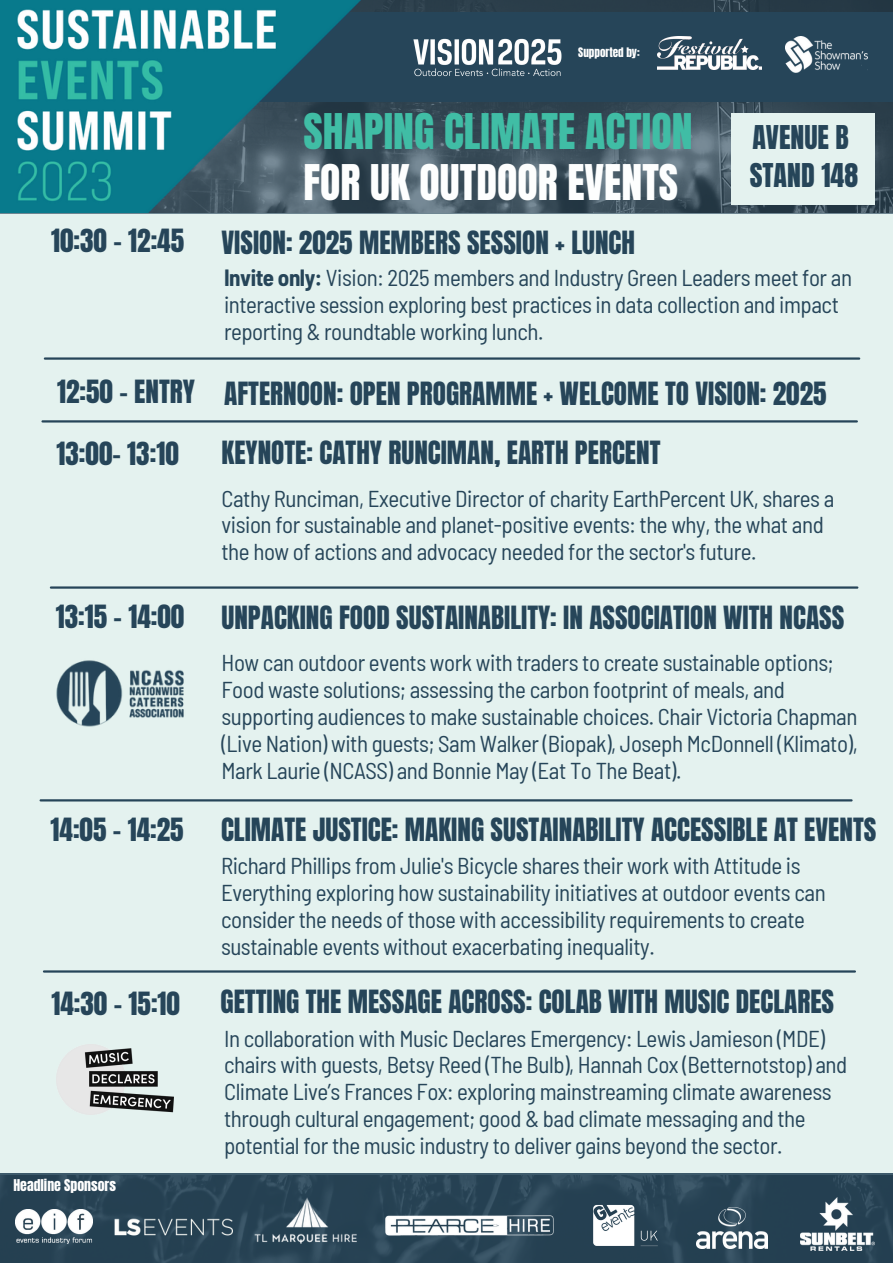
<style>
.page{position:relative;width:893px;height:1264px;background:#fff}
.page>*{position:absolute;margin:0;border:0;box-sizing:border-box;transform-origin:0 0}
.t1{font:41.85px "Anton";color:#40bda5}
.t2{font:41.85px "Anton";color:#fdfefe}
.t3{font:27.9px "Anton";color:#264559}
.t4{font:27.15px "Anton";color:#264559}
.t5{font:semi-condensed 22.95px/26.8px "Barlow";letter-spacing:-.02em;color:#264559}
.t6{font:13.8px "Anton";color:#fff}
.t7{font:11.1px "Anton";color:#fff}
.s1{font-weight:700}
</style>
<div class="page">
<div style="left:0;top:0;width:892px;height:1262px;background:#e4f2ef"></div>
<hr style="left:51px;top:586px;width:806px;height:2px;background:#264559">
<hr style="left:41px;top:799px;width:810px;height:2px;background:#264559">
<hr style="left:45px;top:357px;width:814px;height:3px;background:#264559">
<hr style="left:42px;top:420px;width:814px;height:2px;background:#264559">
<svg style="left:0;top:0;width:892px;height:214px;background:#405360"></svg>
<div style="left:5px;top:12px;width:887px;height:90px;background:#264559"></div>
<img style="left:0;top:0;width:369px;height:212px">
<img style="left:413px;top:38px;width:149px;height:39px">
<img style="left:785px;top:37px;width:82px;height:35px">
<img style="left:657px;top:37px;width:104px;height:32px">
<svg style="left:0;top:1173px;width:892px;height:89px;background:#294556"></svg>
<hr style="left:44px;top:970px;width:810px;height:2px;background:#264559">
<img style="left:56px;top:1044px;width:117px;height:70px">
<img style="left:246px;top:1195px;width:119px;height:55px">
<img style="left:16px;top:1209px;width:76px;height:34px">
<img style="left:384px;top:1214px;width:170px;height:21px">
<img style="left:591px;top:1203px;width:68px;height:44px">
<img style="left:696px;top:1207px;width:71px;height:41px">
<img style="left:800px;top:1197px;width:74px;height:52px">
<img style="left:114px;top:1214px;width:119px;height:27px">
<img style="left:56px;top:660px;width:128px;height:67px">
<div style="left:731px;top:113px;width:144px;height:91px;background:#e4f2ef"></div>
<p class="t7" style="left:578px;top:44px;width:63px">Supported by:</p>
<p class="t1" style="left:303px;top:102px;width:390px">SHAPING CLIMATE ACTION</p>
<p class="t2" style="left:303px;top:152px;width:376px">FOR UK OUTDOOR EVENTS</p>
<p class="t3" style="left:752px;top:117px;width:98px">AVENUE B</p>
<p class="t3" style="left:749px;top:155px;width:110px">STAND 148</p>
<p class="t4" style="left:51px;top:221px;width:135px">10:30 - 12:45</p>
<p class="t4" style="left:221px;top:223px;width:415px">VISION: 2025 MEMBERS SESSION + LUNCH</p>
<p class="t5" style="left:224px;top:264px;width:629px"><span class="s1">Invite only:</span> Vision: 2025 members and Industry Green Leaders meet for an interactive session exploring best practices in data collection and impact reporting &amp; roundtable working lunch.</p>
<p class="t4" style="left:57px;top:372px;width:139px">12:50 - ENTRY</p>
<p class="t4" style="left:224px;top:374px;width:604px">AFTERNOON: OPEN PROGRAMME + WELCOME TO VISION: 2025</p>
<p class="t4" style="left:56px;top:433px;width:124px">13:00- 13:10</p>
<p class="t4" style="left:221px;top:433px;width:440px">KEYNOTE: CATHY RUNCIMAN, EARTH PERCENT</p>
<p class="t5" style="left:221px;top:484px;width:614px">Cathy Runciman, Executive Director of charity EarthPercent UK, shares a vision for sustainable and planet-positive events: the why, the what and the how of actions and advocacy needed for the sector's future.</p>
<p class="t4" style="left:56px;top:596px;width:130px">13:15 - 14:00</p>
<p class="t4" style="left:221px;top:598px;width:624px">UNPACKING FOOD SUSTAINABILITY: IN ASSOCIATION WITH NCASS</p>
<p class="t5" style="left:221px;top:648px;width:637px">How can outdoor events work with traders to create sustainable options; Food waste solutions; assessing the carbon footprint of meals, and supporting audiences to make sustainable choices. Chair Victoria Chapman (Live Nation) with guests; Sam Walker (Biopak), Joseph McDonnell (Klimato), Mark Laurie (NCASS) and Bonnie May (Eat To The Beat).</p>
<p class="t4" style="left:51px;top:810px;width:135px">14:05 - 14:25</p>
<p class="t4" style="left:221px;top:810px;width:657px">CLIMATE JUSTICE: MAKING SUSTAINABILITY ACCESSIBLE AT EVENTS</p>
<p class="t5" style="left:221px;top:851px;width:606px">Richard Phillips from Julie's Bicycle shares their work with Attitude is Everything exploring how sustainability initiatives at outdoor events can consider the needs of those with accessibility requirements to create sustainable events without exacerbating inequality.</p>
<p class="t4" style="left:51px;top:984px;width:130px">14:30 - 15:10</p>
<p class="t6" style="left:13px;top:1174px;width:104px">Headline Sponsors</p>
<p class="t4" style="left:220px;top:982px;width:615px">GETTING THE MESSAGE ACROSS: COLAB WITH MUSIC DECLARES</p>
<p class="t5" style="left:224px;top:1023px;width:624px">In collaboration with Music Declares Emergency: Lewis Jamieson (MDE) chairs with guests, Betsy Reed (The Bulb), Hannah Cox (Betternotstop) and Climate Live’s Frances Fox: exploring mainstreaming climate awareness through cultural engagement; good &amp; bad climate messaging and the potential for the music industry to deliver gains beyond the sector.</p>
</div>
